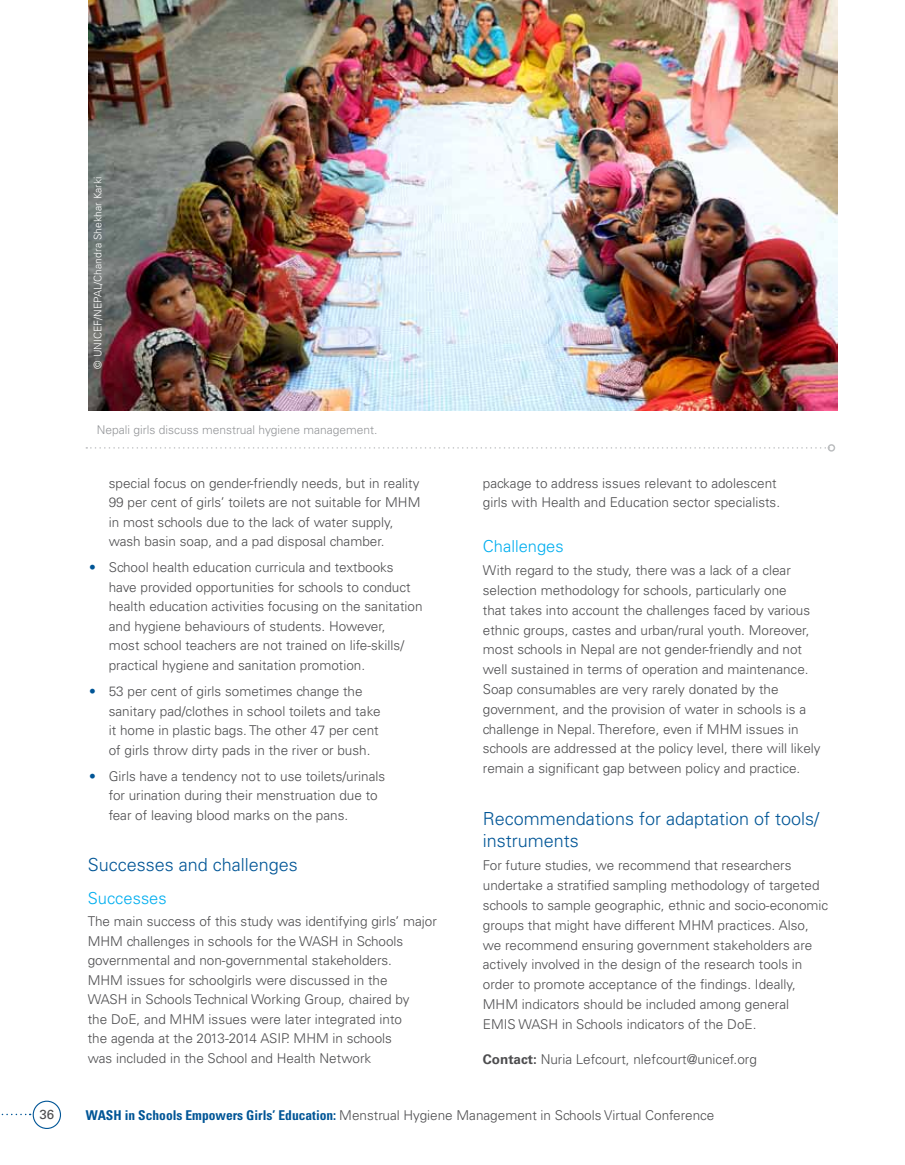
<style>
.page{position:relative;width:905px;height:1165px;background:#fff}
.page>*{position:absolute;margin:0;border:0;box-sizing:border-box;transform-origin:0 0}
.t1{font:300 18px/22.8px "Univers";color:#005596}
.t2{font:300 16.5px "Univers";color:#00aeef}
.t3{font:300 13.5px/19.5px "Univers LT Std";color:#4d4d4f}
.t4{font:13.05px "Univers";color:#4d4d4f}
.t5{font:300 12px "Univers LT Std";color:#939598}
.t6{font:300 10.5px "Univers LT Std";color:#fff}
.s1{color:#005596}
.s2{font-weight:700}
.s3{font-weight:700;font-stretch:condensed;color:#005596}
</style>
<div class="page">
<div style="left:33px;top:1100px;width:28px;height:29px;border:1px solid #005596;border-radius:50%"></div>
<svg style="left:1px;top:1114px;width:30px;height:1px"></svg>
<img style="left:89px;top:0;width:748px;height:410px">
<svg style="left:86px;top:447px;width:740px;height:2px"></svg>
<div style="left:827px;top:444px;width:8px;height:8px;border:2px solid #bcbec0;border-radius:50%"></div>
<p class="t6" style="left:91px;top:369px;width:193px;rotate:-90deg">© UNICEF/NEPAL/Chandra Shekhar Karki</p>
<p class="t5" style="left:97px;top:422px;width:282px">Nepali girls discuss menstrual hygiene management.</p>
<p class="t3" style="left:109px;top:473px;width:313px">special focus on gender-friendly needs, but in reality 99 per cent of girls’ toilets are not suitable for MHM in most schools due to the lack of water supply, wash basin soap, and a pad disposal chamber.</p>
<p class="t3" style="left:109px;top:558px;width:315px;text-indent:-19px"><span class="s1">•</span> School health education curricula and textbooks have provided opportunities for schools to conduct health education activities focusing on the sanitation and hygiene behaviours of students. However,<br>most school teachers are not trained on life-skills/ practical hygiene and sanitation promotion.</p>
<p class="t3" style="left:109px;top:681px;width:273px;text-indent:-19px"><span class="s1">•</span> 53 per cent of girls sometimes change the sanitary pad/clothes in school toilets and take it home in plastic bags. The other 47 per cent of girls throw dirty pads in the river or bush.</p>
<p class="t3" style="left:109px;top:766px;width:278px;text-indent:-19px"><span class="s1">•</span> Girls have a tendency not to use toilets/urinals for urination during their menstruation due to fear of leaving blood marks on the pans.</p>
<h1 class="t1" style="left:88px;top:853px;width:212px">Successes and challenges</h1>
<p class="t2" style="left:88px;top:888px;width:80px">Successes</p>
<p class="t3" style="left:88px;top:912px;width:350px">The main success of this study was identifying girls’ major MHM challenges in schools for the WASH in Schools governmental and non-governmental stakeholders.<br>MHM issues for schoolgirls were discussed in the<br>WASH in Schools Technical Working Group, chaired by<br>the DoE, and MHM issues were later integrated into<br>the agenda at the 2013-2014 ASIP. MHM in schools<br>was included in the School and Health Network</p>
<p class="t3" style="left:483px;top:473px;width:299px">package to address issues relevant to adolescent girls with Health and Education sector specialists.</p>
<p class="t2" style="left:483px;top:536px;width:82px">Challenges</p>
<p class="t3" style="left:483px;top:560px;width:339px">With regard to the study, there was a lack of a clear selection methodology for schools, particularly one<br>that takes into account the challenges faced by various ethnic groups, castes and urban/rural youth. Moreover, most schools in Nepal are not gender-friendly and not well sustained in terms of operation and maintenance.<br>Soap consumables are very rarely donated by the government, and the provision of water in schools is a challenge in Nepal. Therefore, even if MHM issues in schools are addressed at the policy level, there will likely remain a significant gap between policy and practice.</p>
<h1 class="t1" style="left:483px;top:806px;width:338px">Recommendations for adaptation of tools/ instruments</h1>
<p class="t3" style="left:483px;top:856px;width:347px">For future studies, we recommend that researchers undertake a stratified sampling methodology of targeted schools to sample geographic, ethnic and socio-economic groups that might have different MHM practices. Also, we recommend ensuring government stakeholders are actively involved in the design of the research tools in order to promote acceptance of the findings. Ideally, MHM indicators should be included among general<br>EMIS WASH in Schools indicators of the DoE.</p>
<p class="t3" style="left:483px;top:1049px;width:275px"><span class="s2">Contact:</span> Nuria Lefcourt, nlefcourt@unicef.org</p>
<p class="t4" style="left:39px;top:1106px;width:16px">36</p>
<p class="t3" style="left:86px;top:1105px;width:630px"><span class="s3">WASH in Schools Empowers Girls’ Education:</span> Menstrual Hygiene Management in Schools Virtual Conference</p>
</div>
